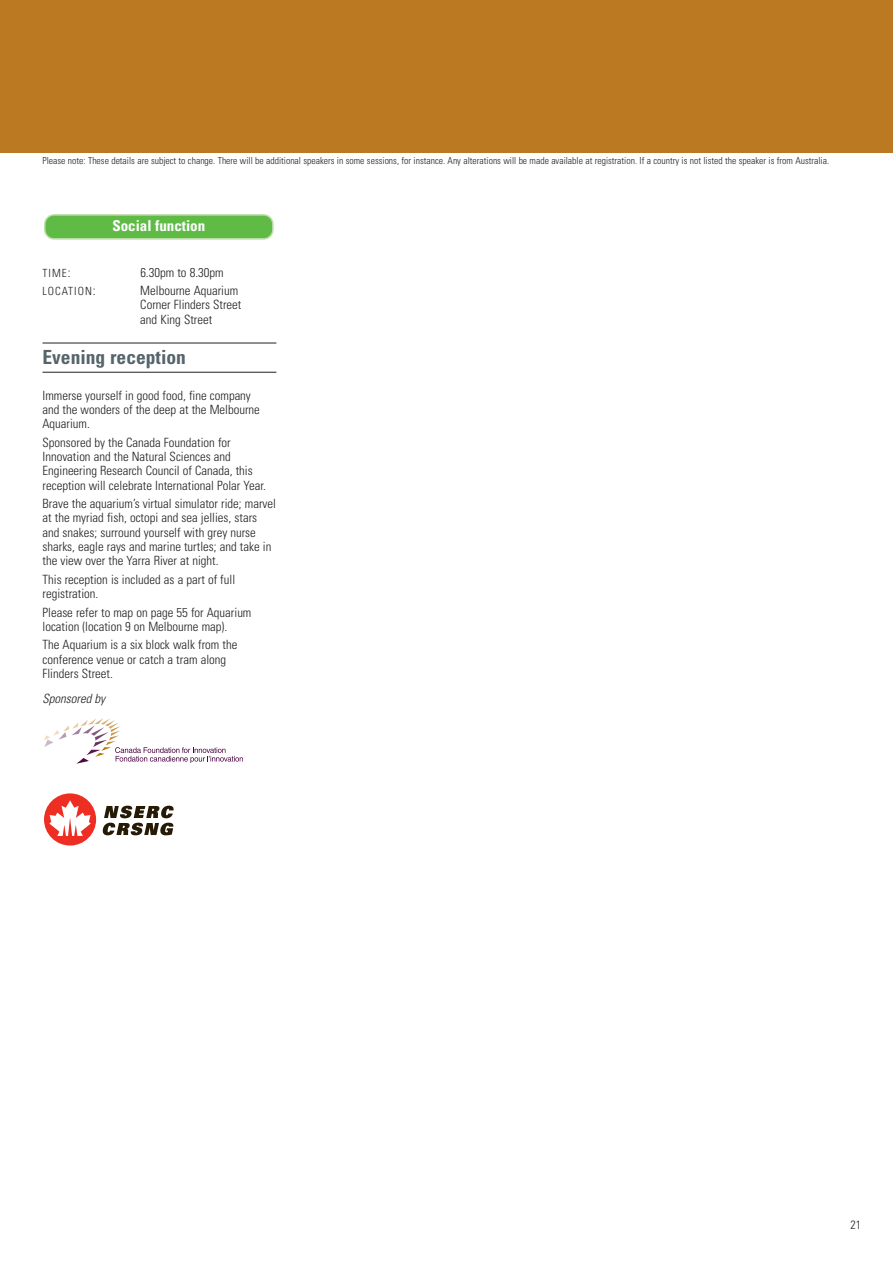
<style>
.page{position:relative;width:893px;height:1263px;background:#fff}
.page>*{position:absolute;margin:0;border:0;box-sizing:border-box;transform-origin:0 0}
.t1{font:700 condensed 19.5px "Univers";color:#56646b}
.t2{font:700 condensed 15px "Univers";color:#fff}
.t3{font:300 condensed 12.75px/14.2px "Univers";color:#231f20}
.t4{font:italic 300 condensed 12.75px "Univers";color:#231f20}
.t5{font:300 condensed 12px "Univers";color:#231f20}
.t6{font:300 condensed 11.25px "Univers";letter-spacing:.09em;color:#231f20}
.t7{font:300 condensed 9.6px "Univers";color:#231f20}
.s1{font-size:12.75px}
</style>
<div class="page">
<div style="left:0;top:0;width:893px;height:153px;background:#bb7a22"></div>
<hr style="left:43px;top:343px;width:233px;height:1px;background:#231f20">
<hr style="left:43px;top:372px;width:233px;height:1px;background:#231f20">
<svg style="left:102px;top:806px;width:72px;height:29px"></svg>
<svg style="left:44px;top:793px;width:52px;height:52px"></svg>
<svg style="left:44px;top:718px;width:199px;height:46px"></svg>
<svg style="left:44px;top:214px;width:230px;height:26px;background:#71c159"></svg>
<p class="t7" style="left:43px;top:157px;width:788px">Please note: These details are subject to change. There will be additional speakers in some sessions, for instance. Any alterations will be made available at registration. If a country is not listed the speaker is from Australia.</p>
<p class="t2" style="left:112px;top:220px;width:94px">Social function</p>
<p class="t6" style="left:43px;top:268px;width:30px">TIME<span class="s1">:</span></p>
<p class="t3" style="left:140px;top:266px;width:85px">6.30pm to 8.30pm</p>
<p class="t6" style="left:43px;top:287px;width:55px">LOCATION<span class="s1">:</span></p>
<p class="t3" style="left:140px;top:285px;width:103px">Melbourne Aquarium<br>Corner Flinders Street and King Street</p>
<h1 class="t1" style="left:43px;top:350px;width:145px">Evening reception</h1>
<p class="t3" style="left:43px;top:389px;width:219px">Immerse yourself in good food, fine company and the wonders of the deep at the Melbourne<br>Aquarium.</p>
<p class="t3" style="left:43px;top:436px;width:225px">Sponsored by the Canada Foundation for Innovation and the Natural Sciences and Engineering Research Council of Canada, this reception will celebrate International Polar Year.</p>
<p class="t3" style="left:43px;top:498px;width:235px">Brave the aquarium’s virtual simulator ride; marvel at the myriad fish, octopi and sea jellies, stars and snakes; surround yourself with grey nurse sharks, eagle rays and marine turtles; and take in the view over the Yarra River at night.</p>
<p class="t3" style="left:43px;top:573px;width:194px">This reception is included as a part of full registration.</p>
<p class="t3" style="left:43px;top:606px;width:210px">Please refer to map on page 55 for Aquarium location (location 9 on Melbourne map).</p>
<p class="t3" style="left:43px;top:639px;width:196px">The Aquarium is a six block walk from the conference venue or catch a tram along<br>Flinders Street.</p>
<p class="t4" style="left:43px;top:693px;width:64px">Sponsored by</p>
<p class="t5" style="left:850px;top:1220px;width:12px">21</p>
</div>
